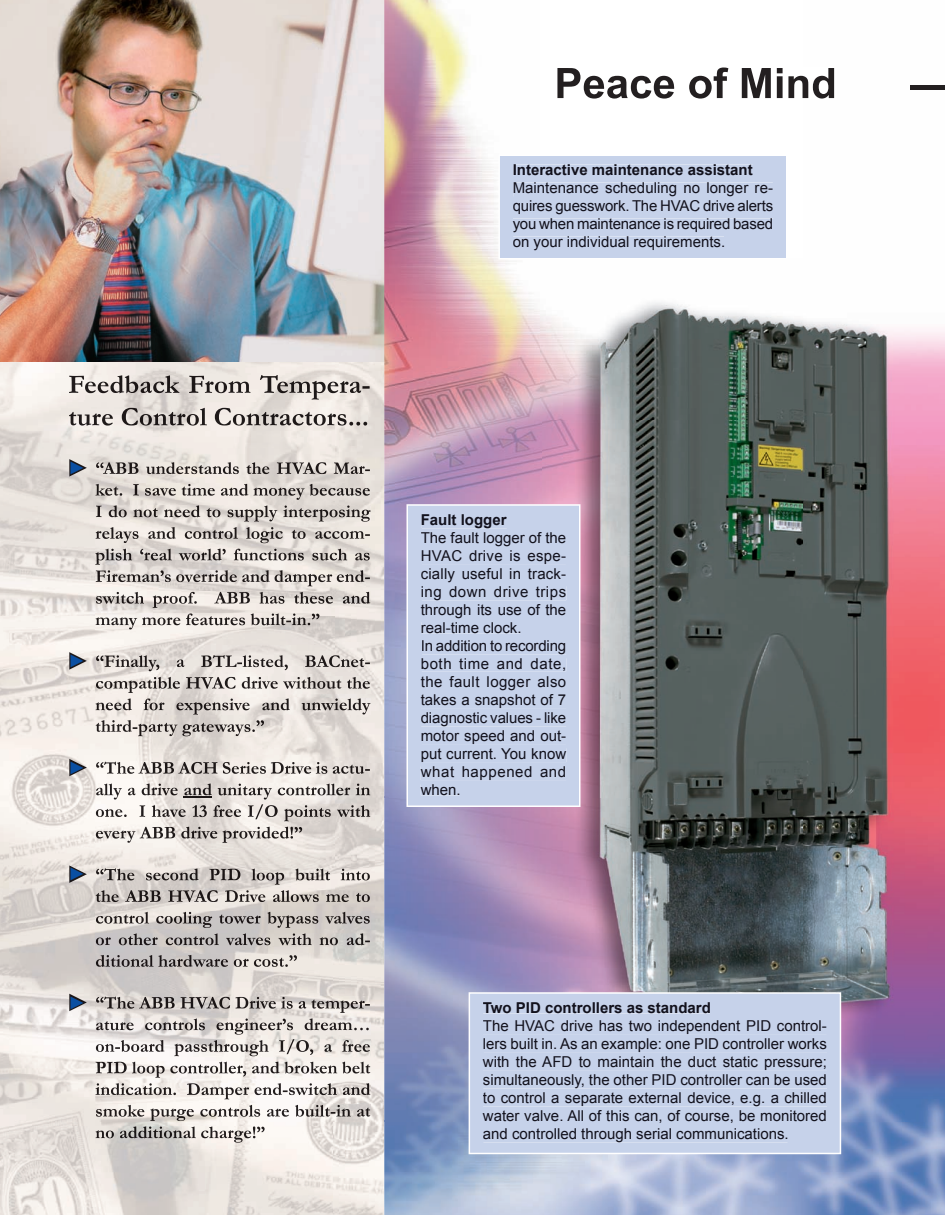
<style>
.page{position:relative;width:945px;height:1215px;background:#fff}
.page>*{position:absolute;margin:0;border:0;box-sizing:border-box;transform-origin:0 0}
.t1{font:18px "Arial";color:#0a4fa2}
.t2{font:15px/18px "Arial";color:#12111c;text-align:justify}
.t3{font:700 15px "Arial";color:#12111c}
</style>
<div class="page">
<img style="left:0;top:361px;width:384px;height:854px">
<img style="left:0;top:0;width:384px;height:361px">
<img style="left:69px;top:375px;width:301px;height:25px">
<img style="left:69px;top:408px;width:298px;height:18px">
<img style="left:69px;top:459px;width:18px;height:18px">
<img style="left:96px;top:462px;width:274px;height:12px">
<img style="left:96px;top:484px;width:274px;height:16px">
<img style="left:96px;top:505px;width:274px;height:17px">
<img style="left:96px;top:527px;width:274px;height:16px">
<img style="left:95px;top:549px;width:275px;height:16px">
<img style="left:96px;top:570px;width:274px;height:16px">
<img style="left:96px;top:592px;width:274px;height:16px">
<img style="left:96px;top:613px;width:223px;height:16px">
<img style="left:69px;top:652px;width:18px;height:18px">
<img style="left:96px;top:655px;width:274px;height:16px">
<img style="left:96px;top:677px;width:274px;height:16px">
<img style="left:96px;top:698px;width:275px;height:17px">
<img style="left:96px;top:720px;width:168px;height:16px">
<img style="left:69px;top:759px;width:18px;height:17px">
<img style="left:96px;top:762px;width:274px;height:12px">
<img style="left:96px;top:784px;width:82px;height:16px">
<img style="left:184px;top:784px;width:28px;height:11px">
<svg style="left:184px;top:796px;width:28px;height:1px"></svg>
<img style="left:212px;top:784px;width:158px;height:16px">
<img style="left:96px;top:804px;width:274px;height:17px">
<img style="left:96px;top:827px;width:206px;height:16px">
<img style="left:69px;top:865px;width:18px;height:18px">
<img style="left:96px;top:868px;width:274px;height:17px">
<img style="left:96px;top:890px;width:274px;height:12px">
<img style="left:96px;top:912px;width:274px;height:16px">
<img style="left:96px;top:933px;width:274px;height:12px">
<img style="left:96px;top:955px;width:201px;height:12px">
<img style="left:69px;top:994px;width:18px;height:17px">
<img style="left:96px;top:997px;width:274px;height:16px">
<img style="left:96px;top:1018px;width:274px;height:17px">
<img style="left:96px;top:1039px;width:274px;height:17px">
<img style="left:96px;top:1062px;width:274px;height:16px">
<img style="left:96px;top:1083px;width:274px;height:16px">
<img style="left:96px;top:1105px;width:274px;height:16px">
<img style="left:96px;top:1126px;width:169px;height:17px">
<img style="left:384px;top:1121px;width:561px;height:94px">
<img style="left:384px;top:797px;width:104px;height:324px">
<img style="left:803px;top:321px;width:142px;height:800px">
<img style="left:488px;top:797px;width:315px;height:195px">
<img style="left:384px;top:0;width:52px;height:797px">
<img style="left:542px;top:302px;width:261px;height:495px">
<img style="left:436px;top:0;width:106px;height:504px">
<svg style="left:501px;top:157px;width:283px;height:100px;background:#c7d3ea"></svg>
<div style="left:514px;top:165px;width:239px;height:11px;background:#c6d2ea"></div>
<div style="left:514px;top:183px;width:259px;height:14px;background:#c6d2ea"></div>
<div style="left:513px;top:200px;width:260px;height:15px;background:#c6d2ea"></div>
<div style="left:513px;top:219px;width:260px;height:14px;background:#c6d2ea"></div>
<div style="left:513px;top:237px;width:211px;height:14px;background:#c6d2ea"></div>
<div style="left:498px;top:154px;width:289px;height:106px;border:2px solid #fff"></div>
<div style="left:472px;top:995px;width:366px;height:156px;background:#c6d2ea"></div>
<div style="left:483px;top:1002px;width:227px;height:11px;background:#c6d2ea"></div>
<div style="left:483px;top:1020px;width:343px;height:14px;background:#c6d2ea"></div>
<div style="left:484px;top:1038px;width:343px;height:14px;background:#c6d2ea"></div>
<div style="left:483px;top:1056px;width:344px;height:14px;background:#c6d2ea"></div>
<div style="left:483px;top:1074px;width:344px;height:14px;background:#c6d2ea"></div>
<div style="left:483px;top:1092px;width:344px;height:14px;background:#c6d2ea"></div>
<div style="left:483px;top:1110px;width:344px;height:13px;background:#c6d2ea"></div>
<div style="left:483px;top:1128px;width:305px;height:14px;background:#c6d2ea"></div>
<div style="left:469px;top:992px;width:372px;height:162px;border:2px solid #fff"></div>
<div style="left:409px;top:507px;width:168px;height:297px;background:#c6d2ea"></div>
<div style="left:422px;top:514px;width:85px;height:14px;background:#c6d2ea"></div>
<div style="left:421px;top:532px;width:145px;height:14px;background:#c6d2ea"></div>
<div style="left:422px;top:550px;width:144px;height:14px;background:#c6d2ea"></div>
<div style="left:421px;top:568px;width:145px;height:14px;background:#c6d2ea"></div>
<div style="left:422px;top:586px;width:144px;height:14px;background:#c6d2ea"></div>
<div style="left:421px;top:604px;width:145px;height:14px;background:#c6d2ea"></div>
<div style="left:422px;top:622px;width:98px;height:11px;background:#c6d2ea"></div>
<div style="left:422px;top:640px;width:144px;height:14px;background:#c6d2ea"></div>
<div style="left:422px;top:658px;width:144px;height:13px;background:#c6d2ea"></div>
<div style="left:421px;top:676px;width:145px;height:14px;background:#c6d2ea"></div>
<div style="left:421px;top:694px;width:145px;height:14px;background:#c6d2ea"></div>
<div style="left:421px;top:712px;width:145px;height:14px;background:#c6d2ea"></div>
<div style="left:422px;top:730px;width:144px;height:14px;background:#c6d2ea"></div>
<div style="left:422px;top:748px;width:144px;height:14px;background:#c6d2ea"></div>
<div style="left:421px;top:766px;width:145px;height:14px;background:#c6d2ea"></div>
<div style="left:421px;top:784px;width:38px;height:11px;background:#c6d2ea"></div>
<div style="left:406px;top:504px;width:174px;height:303px;border:2px solid #fff"></div>
<img style="left:557px;top:67px;width:278px;height:32px">
<img style="left:910px;top:85px;width:35px;height:5px">
<p class="t1" style="left:68px;top:455px;width:19px">►</p>
<p class="t1" style="left:68px;top:648px;width:19px">►</p>
<p class="t1" style="left:68px;top:755px;width:19px">►</p>
<p class="t1" style="left:68px;top:862px;width:19px">►</p>
<p class="t1" style="left:68px;top:990px;width:19px">►</p>
<p class="t3" style="left:513px;top:160px;width:242px">Interactive maintenance assistant</p>
<p class="t2" style="left:513px;top:179px;width:262px">Maintenance scheduling no longer re&shy;quires guesswork. The HVAC drive alerts you when maintenance is required based on your individual requirements.</p>
<p class="t3" style="left:421px;top:509px;width:87px">Fault logger</p>
<p class="t2" style="left:421px;top:529px;width:147px;text-align:left">The fault logger of the<br>HVAC drive is espe&shy;cially useful in track&shy;ing down drive trips through its use of the real-time clock.<br>In addition to recording both time and date, the fault logger also takes a snapshot of 7 diagnostic values - like motor speed and out&shy;put current. You know what happened and when.</p>
<p class="t3" style="left:483px;top:997px;width:230px">Two PID controllers as standard</p>
<p class="t2" style="left:483px;top:1017px;width:346px">The HVAC drive has two independent PID control&shy;lers built in. As an example: one PID controller works with the AFD to maintain the duct static pressure; simultaneously, the other PID controller can be used to control a separate external device, e.g. a chilled water valve. All of this can, of course, be monitored and controlled through serial com mu ni ca tions.</p>
</div>
